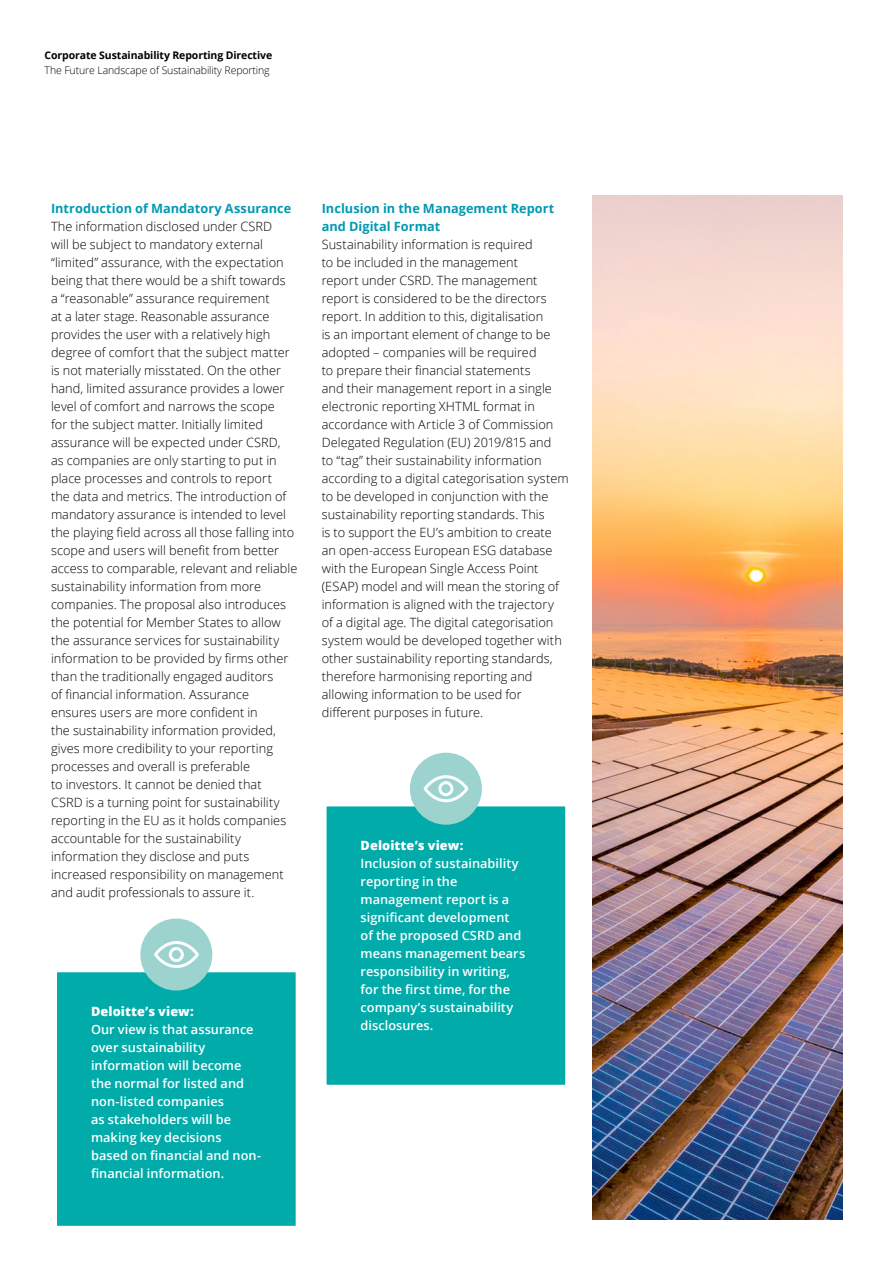
<style>
.page{position:relative;width:893px;height:1263px;background:#fff}
.page>*{position:absolute;margin:0;border:0;box-sizing:border-box;transform-origin:0 0}
.t1{font:300 12.75px/18px "Open Sans";letter-spacing:.005em;color:#000}
.t2{font:600 12.75px/18px "Open Sans";letter-spacing:.005em;color:#fff}
.t3{font:700 12.75px/18px "Open Sans";color:#0099b3}
.t4{font:800 12.75px "Open Sans";letter-spacing:.005em;color:#fff}
.t5{font:300 10.5px "Open Sans";letter-spacing:-.01em;color:#000}
.t6{font:700 10.5px "Open Sans";letter-spacing:-.01em;color:#000}
</style>
<div class="page">
<div style="left:324px;top:803px;width:244px;height:285px;background:#00abaa"></div>
<div style="left:321px;top:800px;width:250px;height:291px;border:6px solid #fff"></div>
<svg style="left:410px;top:753px;width:72px;height:72px"></svg>
<div style="left:54px;top:969px;width:245px;height:260px;background:#00abaa"></div>
<div style="left:51px;top:966px;width:251px;height:266px;border:6px solid #fff"></div>
<svg style="left:140px;top:918px;width:72px;height:72px"></svg>
<img style="left:592px;top:195px;width:251px;height:1024px">
<p class="t6" style="left:45px;top:48px;width:229px">Corporate Sustainability Reporting Directive</p>
<p class="t5" style="left:45px;top:63px;width:227px">The Future Landscape of Sustainability Reporting</p>
<p class="t3" style="left:51px;top:199px;width:242px">Introduction of Mandatory Assurance</p>
<p class="t1" style="left:51px;top:217px;width:248px">The information disclosed under CSRD<br>will be subject to mandatory external “limited” assurance, with the expectation being that there would be a shift towards<br>a “reasonable” assurance requirement<br>at a later stage. Reasonable assurance provides the user with a relatively high degree of comfort that the subject matter is not materially misstated. On the other hand, limited assurance provides a lower level of comfort and narrows the scope<br>for the subject matter. Initially limited assurance will be expected under CSRD,<br>as companies are only starting to put in place processes and controls to report<br>the data and metrics. The introduction of mandatory assurance is intended to level the playing field across all those falling into scope and users will benefit from better access to comparable, relevant and reliable sustainability information from more companies. The proposal also introduces the potential for Member States to allow the assurance services for sustainability information to be provided by firms other than the traditionally engaged auditors<br>of financial information. Assurance ensures users are more confident in<br>the sustainability information provided, gives more credibility to your reporting processes and overall is preferable<br>to investors. It cannot be denied that<br>CSRD is a turning point for sustainability reporting in the EU as it holds companies accountable for the sustainability information they disclose and puts increased responsibility on management and audit professionals to assure it.</p>
<p class="t4" style="left:91px;top:1002px;width:104px">Deloitte’s view:</p>
<p class="t2" style="left:91px;top:1020px;width:172px">Our view is that assurance over sustainability information will become the normal for listed and non-listed companies<br>as stakeholders will be making key decisions based on financial and non&shy;financial information.</p>
<p class="t3" style="left:322px;top:199px;width:234px">Inclusion in the Management Report and Digital Format</p>
<p class="t1" style="left:322px;top:235px;width:248px">Sustainability information is required<br>to be included in the management<br>report under CSRD. The management report is considered to be the directors report. In addition to this, digitalisation<br>is an important element of change to be adopted – companies will be required<br>to prepare their financial statements<br>and their management report in a single electronic reporting XHTML format in accordance with Article 3 of Commission Delegated Regulation (EU) 2019/815 and<br>to “tag” their sustainability information according to a digital categorisation system to be developed in conjunction with the sustainability reporting standards. This<br>is to support the EU’s ambition to create an open-access European ESG database with the European Single Access Point (ESAP) model and will mean the storing of information is aligned with the trajectory<br>of a digital age. The digital categorisation system would be developed together with other sustainability reporting standards, therefore harmonising reporting and allowing information to be used for different purposes in future.</p>
<p class="t4" style="left:361px;top:836px;width:104px">Deloitte’s view:</p>
<p class="t2" style="left:361px;top:854px;width:166px">Inclusion of sustainability reporting in the management report is a significant development<br>of the proposed CSRD and means management bears responsibility in writing, for the first time, for the company’s sustainability disclosures.</p>
</div>
